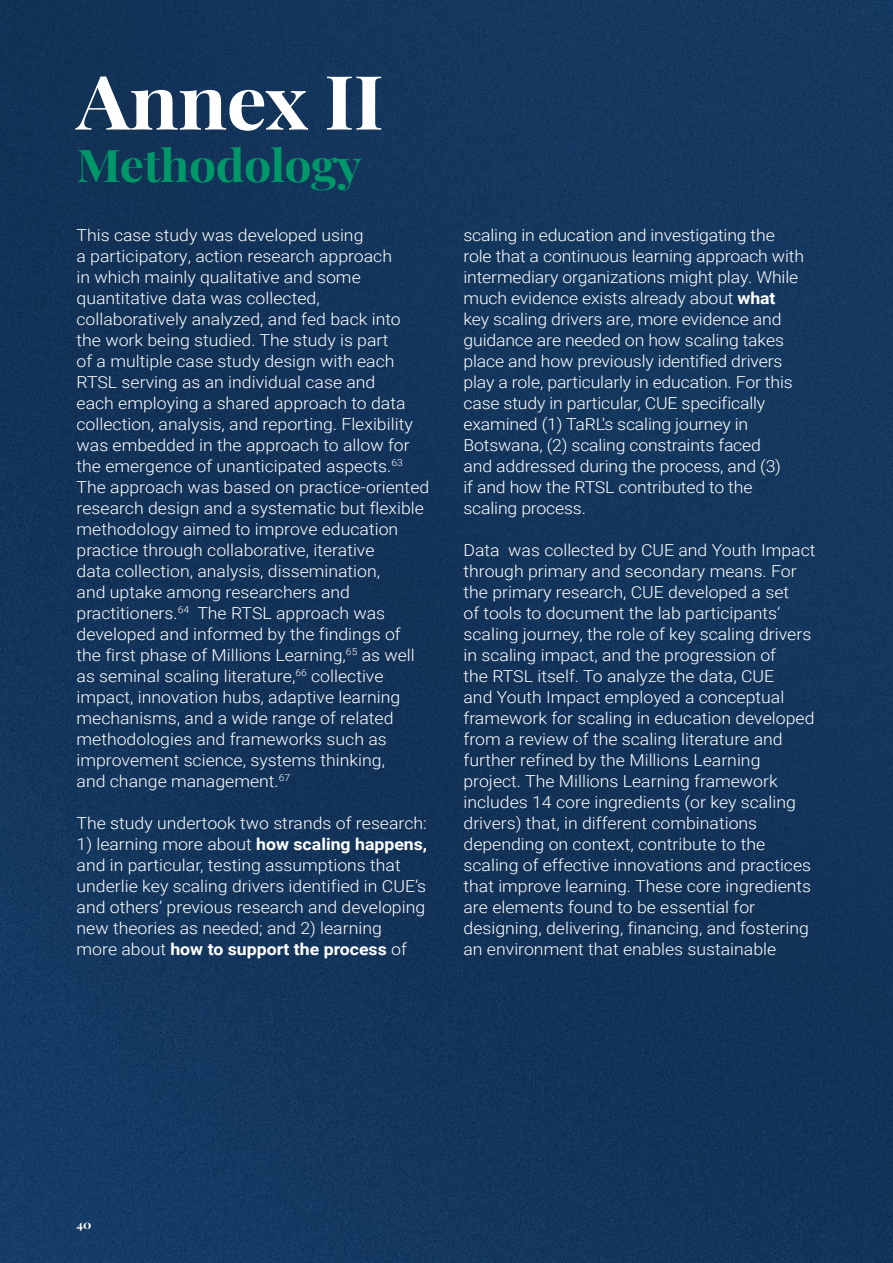
<style>
.page{position:relative;width:893px;height:1263px;background:#13355b}
.page>*{position:absolute;margin:0;border:0;box-sizing:border-box;transform-origin:0 0}
.Title_white{font:700 75px "Playfair Display";letter-spacing:-.01em;color:#fff;scale:1.07 1}
.Title_white_2{font:700 45px "Playfair Display";letter-spacing:-.01em;color:#009869;scale:1.07 1}
.Text{font:300 16.5px/21px "Roboto";color:#fff;scale:1.07 1}
.t1{font:700 12px "Playfair Display";color:#fff;scale:1.07 1}
.s1{font-weight:700}
</style>
<div class="page">
<p class="Title_white" style="left:77px;top:43px;width:289px">Annex II</p>
<p class="Title_white_2" style="left:77px;top:130px;width:268px">Methodology</p>
<p class="Text" style="left:77px;top:224px;width:270px">This case study was developed using</p>
<p class="Text" style="left:77px;top:245px;width:316px">a participatory, action research approach<br>in which mainly qualitative and some quantitative data was collected, collaboratively analyzed, and fed back into the work being studied. The study is part<br>of a multiple case study design with each RTSL serving as an individual case and each employing a shared approach to data collection, analysis, and reporting. Flexibility was embedded in the approach to allow for the emergence of unanticipated aspects.<sup>63</sup></p>
<p class="Text" style="left:77px;top:476px;width:331px">The approach was based on practice-oriented research design and a systematic but flexible methodology aimed to improve education practice through collaborative, iterative<br>data collection, analysis, dissemination,<br>and uptake among researchers and practitioners.<sup>64</sup> The RTSL approach was developed and informed by the findings of the first phase of Millions Learning,<sup>65</sup> as well as seminal scaling literature,<sup>66</sup> collective impact, innovation hubs, adaptive learning mechanisms, and a wide range of related methodologies and frameworks such as improvement science, systems thinking,</p>
<p class="Text" style="left:77px;top:770px;width:201px">and change management.<sup>67</sup></p>
<p class="Text" style="left:77px;top:812px;width:329px">The study undertook two strands of research:</p>
<p class="Text" style="left:77px;top:833px;width:329px">1) learning more about <span class="s1">how scaling happens, </span>and in particular, testing assumptions that underlie key scaling drivers identified in CUE’s and others’ previous research and developing new theories as needed; and 2) learning<br>more about <span class="s1">how to support the process</span> of</p>
<p class="Text" style="left:463px;top:224px;width:320px">scaling in education and investigating the role that a continuous learning approach with intermediary organizations might play. While much evidence exists already about <span class="s1">what </span>key scaling drivers are, more evidence and guidance are needed on how scaling takes place and how previously identified drivers play a role, particularly in education. For this case study in particular, CUE specifically examined (1) TaRL's scaling journey in Botswana, (2) scaling constraints faced</p>
<p class="Text" style="left:463px;top:455px;width:298px">and addressed during the process, and (3)</p>
<p class="Text" style="left:463px;top:476px;width:272px">if and how the RTSL contributed to the</p>
<p class="Text" style="left:463px;top:497px;width:116px">scaling process.</p>
<p class="Text" style="left:463px;top:539px;width:330px">Data was collected by CUE and Youth Impact through primary and secondary means. For the primary research, CUE developed a set<br>of tools to document the lab participants’ scaling journey, the role of key scaling drivers in scaling impact, and the progression of<br>the RTSL itself. To analyze the data, CUE<br>and Youth Impact employed a conceptual framework for scaling in education developed from a review of the scaling literature and further refined by the Millions Learning project. The Millions Learning framework includes 14 core ingredients (or key scaling drivers) that, in different combinations depending on context, contribute to the scaling of effective innovations and practices that improve learning. These core ingredients are elements found to be essential for designing, delivering, financing, and fostering an environment that enables sustainable</p>
<p class="t1" style="left:77px;top:1215px;width:15px">40</p>
</div>
